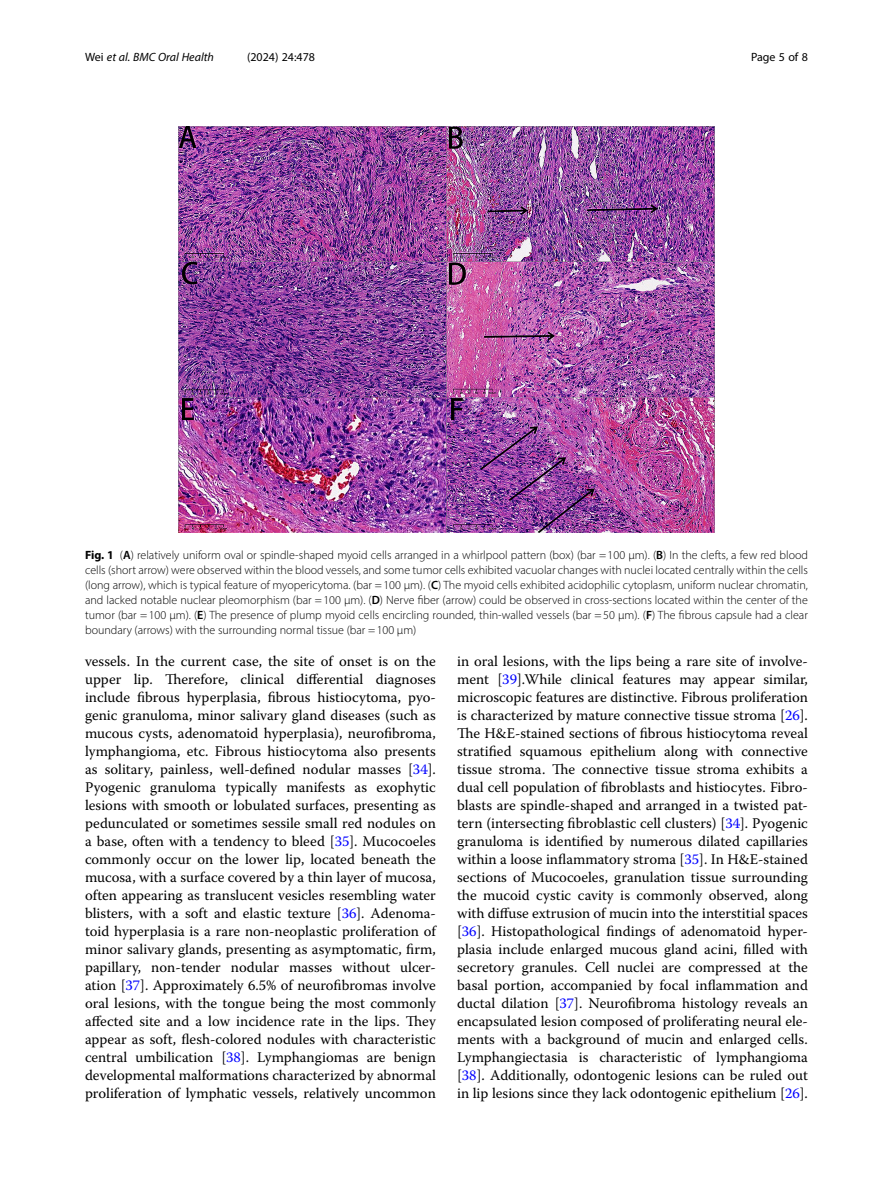
<style>
.page{position:relative;width:893px;height:1191px;background:#fff}
.page>*{position:absolute;margin:0;border:0;box-sizing:border-box;transform-origin:0 0}
.Body_Text_Indent{font:14.7px/18px "Warnock Pro";color:#000;text-align:justify}
.Figure_Caption{font:300 12px/15px "Myriad Pro";color:#000;text-align:justify}
.t1{font:italic 12px "Myriad Pro";color:#000}
.t2{font:12px "Myriad Pro";color:#000}
.s1{font-style:normal}
.s2{font-weight:700}
.s3{font-weight:600}
.s4{color:#00f}
</style>
<div class="page">
<img style="left:178px;top:126px;width:536px;height:406px">
<p class="t1" style="left:85px;top:50px;width:130px"><span class="s1">Wei</span> et al. BMC Oral Health</p>
<p class="t2" style="left:247px;top:50px;width:70px">(2024) 24:478</p>
<p class="t2" style="left:751px;top:50px;width:58px">Page 5 of 8</p>
<p class="Figure_Caption" style="left:85px;top:547px;width:724px"><span class="s2">Fig. 1</span> (<span class="s3">A</span>) relatively uniform oval or spindle-shaped myoid cells arranged in a whirlpool pattern (box) (bar =100 μm). (<span class="s3">B</span>) In the clefts, a few red blood cells (short arrow) were observed within the blood vessels, and some tumor cells exhibited vacuolar changes with nuclei located centrally within the cells (long arrow), which is typical feature of myopericytoma. (bar =100 μm). (<span class="s3">C</span>) The myoid cells exhibited acidophilic cytoplasm, uniform nuclear chromatin, and lacked notable nuclear pleomorphism (bar =100 μm). (<span class="s3">D</span>) Nerve fiber (arrow) could be observed in cross-sections located within the center of the tumor (bar =100 μm). (<span class="s3">E</span>) The presence of plump myoid cells encircling rounded, thin-walled vessels (bar =50 μm). (<span class="s3">F</span>) The fibrous capsule had a clear boundary (arrows) with the surrounding normal tissue (bar =100 μm)</p>
<p class="Body_Text_Indent" style="left:85px;top:652px;width:352px">vessels. In the current case, the site of onset is on the upper lip. Therefore, clinical differential diagnoses include fibrous hyperplasia, fibrous histiocytoma, pyo&shy;genic granuloma, minor salivary gland diseases (such as mucous cysts, adenomatoid hyperplasia), neurofibroma, lymphangioma, etc. Fibrous histiocytoma also presents as solitary, painless, well-defined nodular masses [<span class="s4">34</span>].<br>Pyogenic granuloma typically manifests as exophytic lesions with smooth or lobulated surfaces, presenting as pedunculated or sometimes sessile small red nodules on a base, often with a tendency to bleed [<span class="s4">35</span>]. Mucocoeles commonly occur on the lower lip, located beneath the mucosa, with a surface covered by a thin layer of mucosa, often appearing as translucent vesicles resembling water blisters, with a soft and elastic texture [<span class="s4">36</span>]. Adenoma&shy;toid hyperplasia is a rare non-neoplastic proliferation of minor salivary glands, presenting as asymptomatic, firm, papillary, non-tender nodular masses without ulcer&shy;ation [<span class="s4">37</span>]. Approximately 6.5% of neurofibromas involve oral lesions, with the tongue being the most commonly affected site and a low incidence rate in the lips. They appear as soft, flesh-colored nodules with characteristic central umbilication [<span class="s4">38</span>]. Lymphangiomas are benign developmental malformations characterized by abnormal proliferation of lymphatic vessels, relatively uncommon</p>
<p class="Body_Text_Indent" style="left:457px;top:652px;width:352px">in oral lesions, with the lips being a rare site of involve&shy;ment [<span class="s4">39</span>].While clinical features may appear similar, microscopic features are distinctive. Fibrous proliferation is characterized by mature connective tissue stroma [<span class="s4">26</span>].<br>The H&amp;E-stained sections of fibrous histiocytoma reveal stratified squamous epithelium along with connective tissue stroma. The connective tissue stroma exhibits a dual cell population of fibroblasts and histiocytes. Fibro&shy;blasts are spindle-shaped and arranged in a twisted pat&shy;tern (intersecting fibroblastic cell clusters) [<span class="s4">34</span>]. Pyogenic granuloma is identified by numerous dilated capillaries within a loose inflammatory stroma [<span class="s4">35</span>]. In H&amp;E-stained sections of Mucocoeles, granulation tissue surrounding the mucoid cystic cavity is commonly observed, along with diffuse extrusion of mucin into the interstitial spaces [<span class="s4">36</span>]. Histopathological findings of adenomatoid hyper&shy;plasia include enlarged mucous gland acini, filled with secretory granules. Cell nuclei are compressed at the basal portion, accompanied by focal inflammation and ductal dilation [<span class="s4">37</span>]. Neurofibroma histology reveals an encapsulated lesion composed of proliferating neural ele&shy;ments with a background of mucin and enlarged cells.<br>Lymphangiectasia is characteristic of lymphangioma [<span class="s4">38</span>]. Additionally, odontogenic lesions can be ruled out in lip lesions since they lack odontogenic epithelium [<span class="s4">26</span>].</p>
</div>
